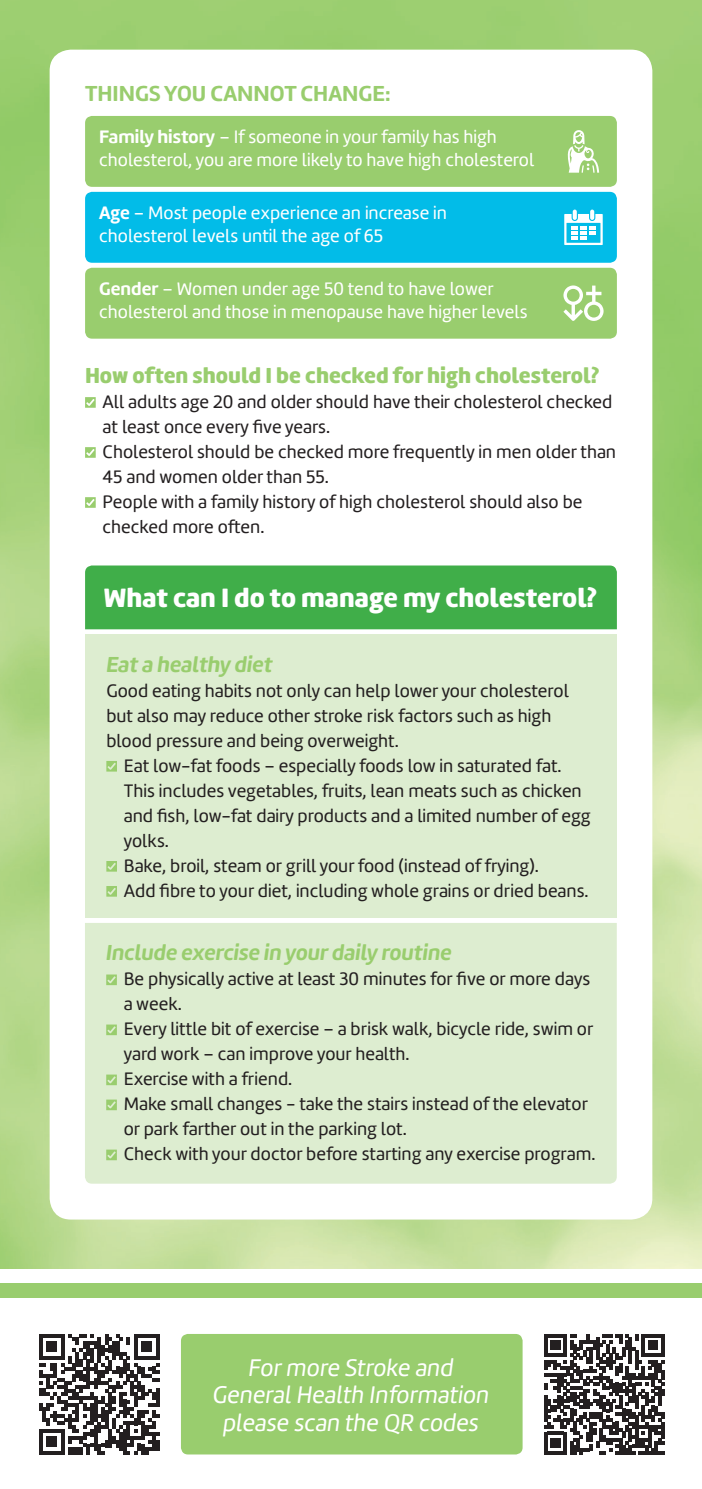
<style>
.page{position:relative;width:702px;height:1489px;background:#fff}
.page>*{position:absolute;margin:0;border:0;box-sizing:border-box;transform-origin:0 0}
.t1{font:27.5px "Amelia Rounded Black";color:#fff}
.t2{font:25px/27.5px "Amelia Rounded Regular Oblicua";color:#fff;text-align:center}
.t3{font:22.5px "Amelia Rounded Bold Oblicua";color:#99cd6e}
.t4{font:22.5px "Amelia Rounded Black";color:#99cd6e}
.t5{font:700 22.5px "Amelia Rounded";color:#99cd6e}
.t6{font:18.75px/25px "Amelia Rounded Regular";color:#231f20}
.t7{font:18.75px/22.5px "Amelia Rounded Regular";color:#fff}
.s1{font-family:"Amelia Rounded";font-weight:700}
</style>
<div class="page">
<img style="left:0;top:0;width:702px;height:1268px">
<div style="left:50px;top:50px;width:602px;height:1169px;background:#fff;border-radius:21px"></div>
<svg style="left:85px;top:397px;width:11px;height:11px"></svg>
<svg style="left:85px;top:447px;width:11px;height:11px"></svg>
<svg style="left:85px;top:497px;width:11px;height:11px"></svg>
<div style="left:85px;top:116px;width:532px;height:71px;background:#99cd6e;border-radius:7px"></div>
<div style="left:85px;top:192px;width:532px;height:71px;background:#02bce8;border-radius:7px"></div>
<div style="left:85px;top:268px;width:532px;height:70px;background:#99cd6e;border-radius:7px"></div>
<div style="left:85px;top:565px;width:532px;height:64px;background:#40ae49"></div>
<div style="left:85px;top:923px;width:531px;height:260px;background:#ddedd0"></div>
<svg style="left:106px;top:974px;width:11px;height:11px"></svg>
<svg style="left:106px;top:1024px;width:11px;height:11px"></svg>
<svg style="left:106px;top:1074px;width:11px;height:11px"></svg>
<svg style="left:106px;top:1099px;width:11px;height:11px"></svg>
<svg style="left:106px;top:1149px;width:11px;height:11px"></svg>
<div style="left:85px;top:634px;width:532px;height:283px;background:#ddedd0"></div>
<svg style="left:106px;top:761px;width:11px;height:10px"></svg>
<svg style="left:106px;top:861px;width:11px;height:10px"></svg>
<svg style="left:106px;top:886px;width:11px;height:10px"></svg>
<svg style="left:590px;top:209px;width:4px;height:11px"></svg>
<svg style="left:572px;top:209px;width:4px;height:11px"></svg>
<svg style="left:564px;top:214px;width:38px;height:31px"></svg>
<svg style="left:563px;top:285px;width:40px;height:36px"></svg>
<svg style="left:567px;top:130px;width:32px;height:43px"></svg>
<div style="left:0;top:1283px;width:702px;height:14px;background:#99cd6e"></div>
<svg style="left:544px;top:1334px;width:120px;height:120px"></svg>
<svg style="left:39px;top:1334px;width:120px;height:120px"></svg>
<div style="left:181px;top:1333px;width:341px;height:121px;background:#99cd6e;border-radius:7px"></div>
<p class="t5" style="left:85px;top:79px;width:307px">THINGS YOU CANNOT CHANGE:</p>
<p class="t7" style="left:99px;top:126px;width:436px"><span class="s1">Family history</span> – If someone in your family has high cholesterol, you are more likely to have high cholesterol</p>
<p class="t7" style="left:99px;top:202px;width:349px"><span class="s1">Age</span> – Most people experience an increase in cholesterol levels until the age of 65</p>
<p class="t7" style="left:99px;top:278px;width:430px"><span class="s1">Gender</span> – Women under age 50 tend to have lower cholesterol and those in menopause have higher levels</p>
<p class="t4" style="left:85px;top:361px;width:515px">How often should I be checked for high cholesterol?</p>
<p class="t6" style="left:103px;top:389px;width:511px">All adults age 20 and older should have their cholesterol checked at least once every five years.</p>
<p class="t6" style="left:103px;top:439px;width:515px">Cholesterol should be checked more frequently in men older than<br>45 and women older than 55.</p>
<p class="t6" style="left:103px;top:489px;width:481px">People with a family history of high cholesterol should also be checked more often.</p>
<p class="t1" style="left:103px;top:580px;width:495px">What can I do to manage my cholesterol?</p>
<p class="t3" style="left:106px;top:649px;width:168px">Eat a healthy diet</p>
<p class="t6" style="left:106px;top:677px;width:464px">Good eating habits not only can help lower your cholesterol but also may reduce other stroke risk factors such as high blood pressure and being overweight.</p>
<p class="t6" style="left:124px;top:752px;width:468px">Eat low-fat foods – especially foods low in saturated fat.<br>This includes vegetables, fruits, lean meats such as chicken and fish, low-fat dairy products and a limited number of egg yolks.</p>
<p class="t6" style="left:124px;top:852px;width:416px">Bake, broil, steam or grill your food (instead of frying).</p>
<p class="t6" style="left:124px;top:877px;width:466px">Add fibre to your diet, including whole grains or dried beans.</p>
<p class="t3" style="left:106px;top:938px;width:347px">Include exercise in your daily routine</p>
<p class="t6" style="left:124px;top:966px;width:468px">Be physically active at least 30 minutes for five or more days a week.</p>
<p class="t6" style="left:124px;top:1016px;width:471px">Every little bit of exercise – a brisk walk, bicycle ride, swim or yard work – can improve your health.</p>
<p class="t6" style="left:124px;top:1066px;width:170px">Exercise with a friend.</p>
<p class="t6" style="left:124px;top:1091px;width:465px">Make small changes - take the stairs instead of the elevator or park farther out in the parking lot.</p>
<p class="t6" style="left:124px;top:1141px;width:473px">Check with your doctor before starting any exercise program.</p>
<p class="t2" style="left:213px;top:1353px;width:278px">For more Stroke and<br>General Health Information please scan the QR codes</p>
</div>
